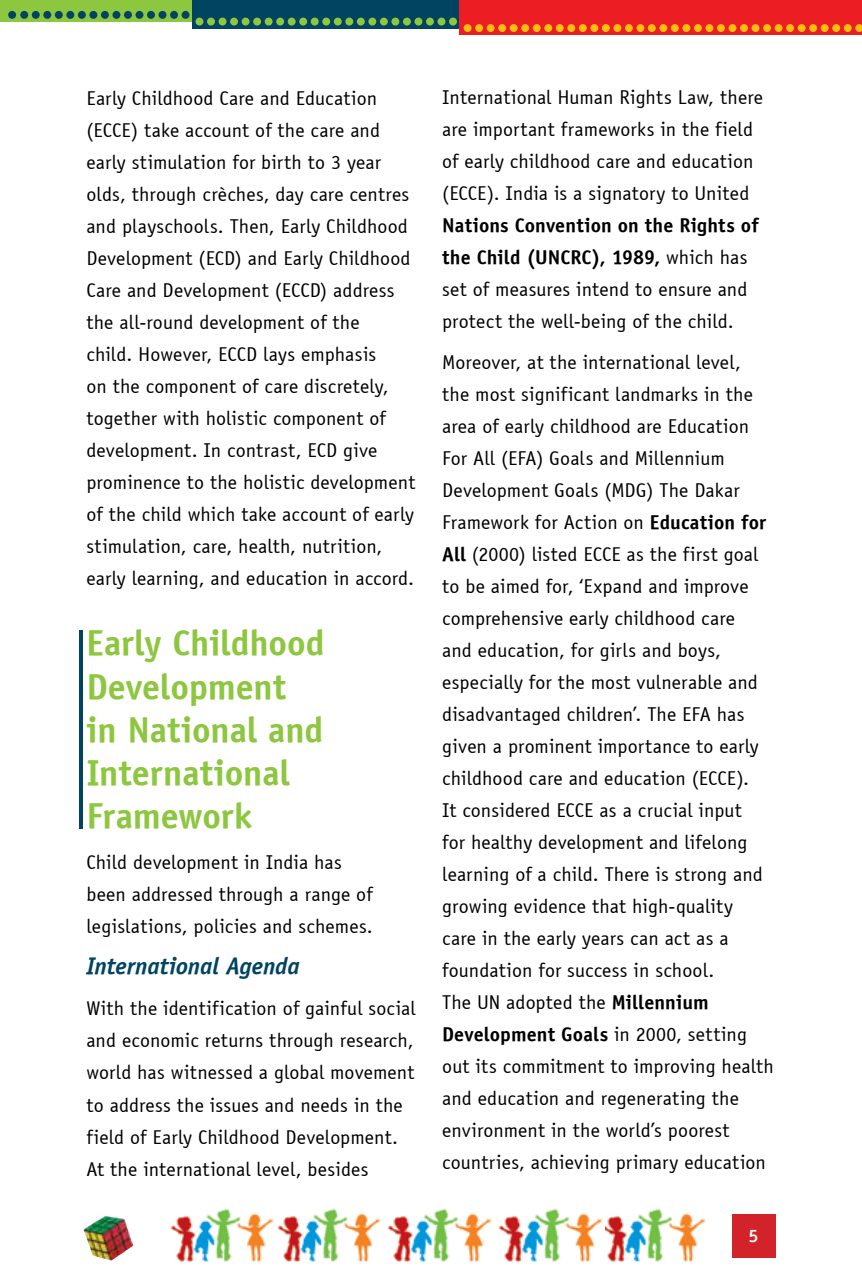
<style>
.page{position:relative;width:862px;height:1282px;background:#fff}
.page>*{position:absolute;margin:0;border:0;box-sizing:border-box;transform-origin:0 0}
.t1{font:700 36px/43.2px "Officina Sans";letter-spacing:-.005em;color:#8dc63f}
.t2{font:italic 700 24px "Officina Sans";letter-spacing:-.01em;color:#004461}
.t3{font:20px/32px "Officina Sans";letter-spacing:.005em;color:#000}
.t4{font:700 18px "Officina Sans";color:#fff}
.s1{font-weight:700}
</style>
<div class="page">
<div style="left:732px;top:1213px;width:44px;height:44px;background:#d2232a"></div>
<img style="left:84px;top:1215px;width:49px;height:45px">
<img style="left:605px;top:1208px;width:101px;height:55px">
<img style="left:387px;top:1208px;width:105px;height:55px">
<img style="left:170px;top:1208px;width:211px;height:55px">
<img style="left:498px;top:1208px;width:105px;height:55px">
<div style="left:0;top:0;width:193px;height:22px;background:#8dc73f"></div>
<div style="left:182px;top:11px;width:7px;height:8px;background:#004461;border-radius:50%"></div>
<div style="left:170px;top:11px;width:8px;height:8px;background:#004461;border-radius:50%"></div>
<div style="left:159px;top:11px;width:7px;height:8px;background:#004461;border-radius:50%"></div>
<div style="left:147px;top:11px;width:8px;height:8px;background:#004461;border-radius:50%"></div>
<div style="left:135px;top:11px;width:8px;height:8px;background:#004461;border-radius:50%"></div>
<div style="left:124px;top:11px;width:8px;height:8px;background:#004461;border-radius:50%"></div>
<div style="left:112px;top:11px;width:8px;height:8px;background:#004461;border-radius:50%"></div>
<div style="left:101px;top:11px;width:8px;height:8px;background:#004461;border-radius:50%"></div>
<div style="left:89px;top:11px;width:8px;height:8px;background:#004461;border-radius:50%"></div>
<div style="left:78px;top:11px;width:8px;height:8px;background:#004461;border-radius:50%"></div>
<div style="left:66px;top:11px;width:8px;height:8px;background:#004461;border-radius:50%"></div>
<div style="left:55px;top:11px;width:8px;height:8px;background:#004461;border-radius:50%"></div>
<div style="left:43px;top:11px;width:8px;height:8px;background:#004461;border-radius:50%"></div>
<div style="left:32px;top:11px;width:8px;height:8px;background:#004461;border-radius:50%"></div>
<div style="left:20px;top:11px;width:8px;height:8px;background:#004461;border-radius:50%"></div>
<div style="left:193px;top:0;width:267px;height:28px;background:#004461"></div>
<div style="left:460px;top:0;width:402px;height:35px;background:#ed1d24"></div>
<div style="left:449px;top:18px;width:8px;height:8px;background:#8dc63f;border-radius:50%"></div>
<div style="left:437px;top:18px;width:8px;height:8px;background:#8dc63f;border-radius:50%"></div>
<div style="left:426px;top:18px;width:8px;height:8px;background:#8dc63f;border-radius:50%"></div>
<div style="left:414px;top:18px;width:8px;height:8px;background:#8dc63f;border-radius:50%"></div>
<div style="left:403px;top:18px;width:8px;height:8px;background:#8dc63f;border-radius:50%"></div>
<div style="left:391px;top:18px;width:8px;height:8px;background:#8dc63f;border-radius:50%"></div>
<div style="left:380px;top:18px;width:8px;height:8px;background:#8dc63f;border-radius:50%"></div>
<div style="left:368px;top:18px;width:8px;height:8px;background:#8dc63f;border-radius:50%"></div>
<div style="left:357px;top:18px;width:8px;height:8px;background:#8dc63f;border-radius:50%"></div>
<div style="left:345px;top:18px;width:8px;height:8px;background:#8dc63f;border-radius:50%"></div>
<div style="left:334px;top:18px;width:8px;height:8px;background:#8dc63f;border-radius:50%"></div>
<div style="left:322px;top:18px;width:8px;height:8px;background:#8dc63f;border-radius:50%"></div>
<div style="left:311px;top:18px;width:8px;height:8px;background:#8dc63f;border-radius:50%"></div>
<div style="left:299px;top:18px;width:8px;height:8px;background:#8dc63f;border-radius:50%"></div>
<div style="left:288px;top:18px;width:8px;height:8px;background:#8dc63f;border-radius:50%"></div>
<div style="left:276px;top:18px;width:8px;height:8px;background:#8dc63f;border-radius:50%"></div>
<div style="left:265px;top:18px;width:8px;height:8px;background:#8dc63f;border-radius:50%"></div>
<div style="left:253px;top:18px;width:8px;height:8px;background:#8dc63f;border-radius:50%"></div>
<div style="left:242px;top:18px;width:7px;height:8px;background:#8dc63f;border-radius:50%"></div>
<div style="left:230px;top:18px;width:8px;height:8px;background:#8dc63f;border-radius:50%"></div>
<div style="left:219px;top:18px;width:7px;height:8px;background:#8dc63f;border-radius:50%"></div>
<div style="left:207px;top:18px;width:8px;height:8px;background:#8dc63f;border-radius:50%"></div>
<div style="left:195px;top:18px;width:8px;height:8px;background:#8dc63f;border-radius:50%"></div>
<div style="left:8px;top:11px;width:8px;height:8px;background:#004461;border-radius:50%"></div>
<div style="left:636px;top:24px;width:8px;height:8px;background:#febe10;border-radius:50%"></div>
<div style="left:625px;top:24px;width:8px;height:8px;background:#febe10;border-radius:50%"></div>
<div style="left:613px;top:24px;width:8px;height:8px;background:#febe10;border-radius:50%"></div>
<div style="left:602px;top:24px;width:8px;height:8px;background:#febe10;border-radius:50%"></div>
<div style="left:590px;top:24px;width:8px;height:8px;background:#febe10;border-radius:50%"></div>
<div style="left:579px;top:24px;width:8px;height:8px;background:#febe10;border-radius:50%"></div>
<div style="left:567px;top:24px;width:8px;height:8px;background:#febe10;border-radius:50%"></div>
<div style="left:556px;top:24px;width:8px;height:8px;background:#febe10;border-radius:50%"></div>
<div style="left:544px;top:24px;width:8px;height:8px;background:#febe10;border-radius:50%"></div>
<div style="left:533px;top:24px;width:8px;height:8px;background:#febe10;border-radius:50%"></div>
<div style="left:521px;top:24px;width:8px;height:8px;background:#febe10;border-radius:50%"></div>
<div style="left:510px;top:24px;width:7px;height:8px;background:#febe10;border-radius:50%"></div>
<div style="left:498px;top:24px;width:8px;height:8px;background:#febe10;border-radius:50%"></div>
<div style="left:487px;top:24px;width:7px;height:8px;background:#febe10;border-radius:50%"></div>
<div style="left:475px;top:24px;width:8px;height:8px;background:#febe10;border-radius:50%"></div>
<div style="left:463px;top:24px;width:8px;height:8px;background:#febe10;border-radius:50%"></div>
<div style="left:820px;top:24px;width:8px;height:8px;background:#febe10;border-radius:50%"></div>
<div style="left:809px;top:24px;width:8px;height:8px;background:#febe10;border-radius:50%"></div>
<div style="left:797px;top:24px;width:8px;height:8px;background:#febe10;border-radius:50%"></div>
<div style="left:786px;top:24px;width:8px;height:8px;background:#febe10;border-radius:50%"></div>
<div style="left:774px;top:24px;width:8px;height:8px;background:#febe10;border-radius:50%"></div>
<div style="left:763px;top:24px;width:8px;height:8px;background:#febe10;border-radius:50%"></div>
<div style="left:751px;top:24px;width:8px;height:8px;background:#febe10;border-radius:50%"></div>
<div style="left:740px;top:24px;width:8px;height:8px;background:#febe10;border-radius:50%"></div>
<div style="left:728px;top:24px;width:8px;height:8px;background:#febe10;border-radius:50%"></div>
<div style="left:717px;top:24px;width:8px;height:8px;background:#febe10;border-radius:50%"></div>
<div style="left:705px;top:24px;width:8px;height:8px;background:#febe10;border-radius:50%"></div>
<div style="left:694px;top:24px;width:8px;height:8px;background:#febe10;border-radius:50%"></div>
<div style="left:682px;top:24px;width:8px;height:8px;background:#febe10;border-radius:50%"></div>
<div style="left:671px;top:24px;width:8px;height:8px;background:#febe10;border-radius:50%"></div>
<div style="left:659px;top:24px;width:8px;height:8px;background:#febe10;border-radius:50%"></div>
<div style="left:648px;top:24px;width:8px;height:8px;background:#febe10;border-radius:50%"></div>
<svg style="left:855px;top:24px;width:7px;height:8px"></svg>
<div style="left:844px;top:24px;width:7px;height:8px;background:#febe10;border-radius:50%"></div>
<div style="left:832px;top:24px;width:8px;height:8px;background:#febe10;border-radius:50%"></div>
<hr style="left:80px;top:630px;width:3px;height:198px;background:#004461">
<p class="t3" style="left:86px;top:82px;width:330px">Early Childhood Care and Education (ECCE) take account of the care and early stimulation for birth to 3 year olds, through crèches, day care centres and playschools. Then, Early Childhood Development (ECD) and Early Childhood Care and Development (ECCD) address the all-round development of the<br>child. However, ECCD lays emphasis<br>on the component of care discretely, together with holistic component of development. In contrast, ECD give prominence to the holistic development of the child which take account of early stimulation, care, health, nutrition, early learning, and education in accord.</p>
<h1 class="t1" style="left:86px;top:621px;width:239px">Early Childhood<br>Development in National and<br>International<br>Framework</h1>
<p class="t3" style="left:86px;top:846px;width:288px">Child development in India has been addressed through a range of legislations, policies and schemes.</p>
<p class="t2" style="left:86px;top:951px;width:215px">International Agenda</p>
<p class="t3" style="left:86px;top:992px;width:331px">With the identification of gainful social and economic returns through research, world has witnessed a global movement to address the issues and needs in the field of Early Childhood Development.<br>At the international level, besides</p>
<p class="t3" style="left:442px;top:81px;width:322px">International Human Rights Law, there are important frameworks in the field of early childhood care and education (ECCE). India is a signatory to United</p>
<p class="t3" style="left:442px;top:209px;width:318px"><span class="s1">Nations Convention on the Rights of the Child (UNCRC), 1989,</span> which has set of measures intend to ensure and protect the well-being of the child.</p>
<p class="t3" style="left:442px;top:346px;width:333px">Moreover, at the international level,<br>the most significant landmarks in the area of early childhood are Education For All (EFA) Goals and Millennium Development Goals (MDG) The Dakar Framework for Action on <span class="s1">Education for All</span> (2000) listed ECCE as the first goal to be aimed for, ‘Expand and improve comprehensive early childhood care<br>and education, for girls and boys, especially for the most vulnerable and disadvantaged children’. The EFA has given a prominent importance to early childhood care and education (ECCE).<br>It considered ECCE as a crucial input<br>for healthy development and lifelong learning of a child. There is strong and growing evidence that high-quality<br>care in the early years can act as a foundation for success in school.<br>The UN adopted the <span class="s1">Millennium Development Goals</span> in 2000, setting out its commitment to improving health and education and regenerating the environment in the world’s poorest countries, achieving primary education</p>
<p class="t4" style="left:748px;top:1224px;width:12px">5</p>
</div>
